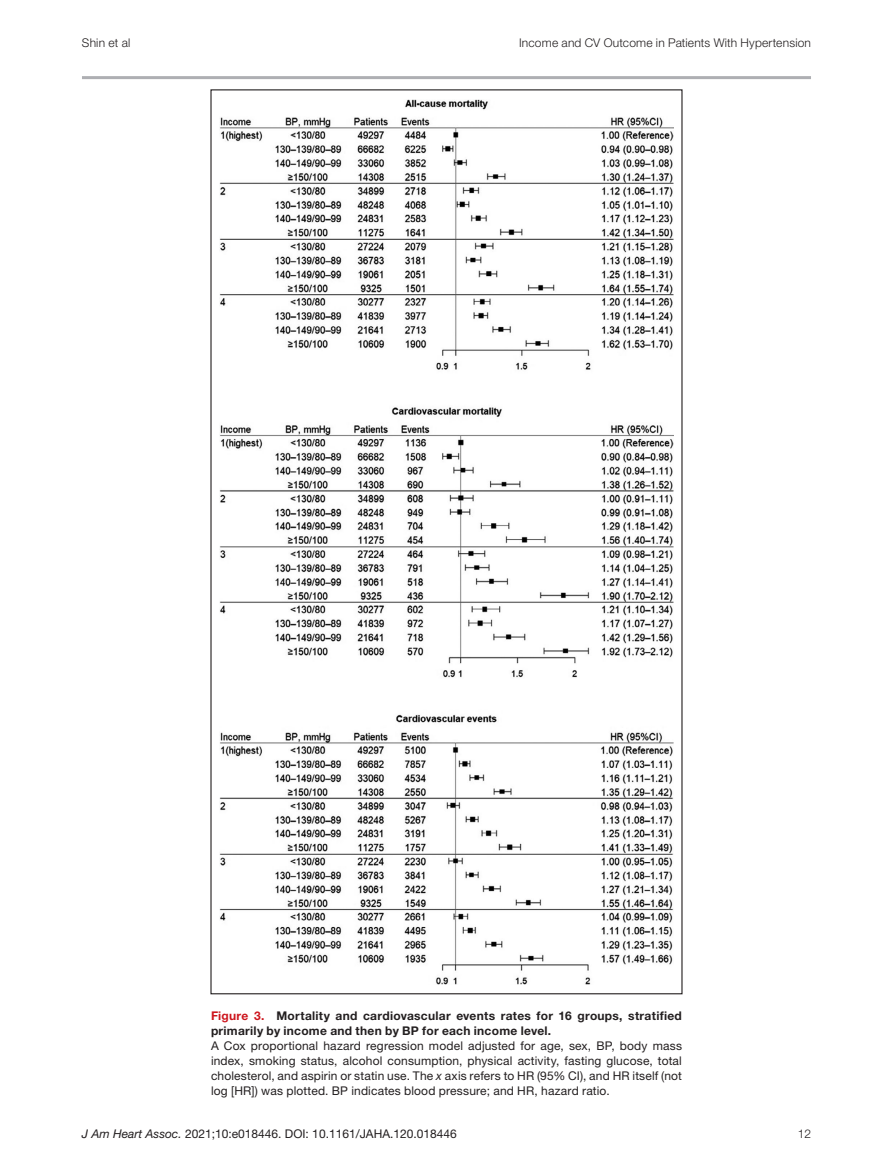
<style>
.page{position:relative;width:893px;height:1174px;background:#fff}
.page>*{position:absolute;margin:0;border:0;box-sizing:border-box;transform-origin:0 0}
.t1{font:12px/15px "Helvetica Neue LT Std";letter-spacing:.01em;color:#231f20;text-align:justify}
.t2{font:700 12px/15px "Helvetica Neue LT Std";letter-spacing:.02em;color:#231f20}
.t3{font:300 12px "Helvetica Neue LT Std";letter-spacing:.015em;color:#231f20}
.s1{color:#cd151d}
.s2{font-style:italic}
</style>
<div class="page">
<img style="left:219px;top:99px;width:454px;height:885px">
<hr style="left:82px;top:76px;width:729px;height:3px;background:#aeafb3">
<p class="t3" style="left:82px;top:35px;width:50px">Shin et al</p>
<p class="t3" style="left:519px;top:35px;width:293px">Income and CV Outcome in Patients With Hypertension</p>
<p class="t2" style="left:211px;top:1008px;width:472px"><span class="s1">Figure 3.</span> Mortality and cardiovascular events rates for 16 groups, stratified primarily by income and then by BP for each income level.</p>
<p class="t1" style="left:211px;top:1038px;width:472px">A Cox proportional hazard regression model adjusted for age, sex, BP, body mass index, smoking status, alcohol consumption, physical activity, fasting glucose, total cholesterol, and aspirin or statin use. The <span class="s2">x</span> axis refers to HR (95% CI), and HR itself (not log [HR]) was plotted. BP indicates blood pressure; and HR, hazard ratio.</p>
<p class="t1" style="left:82px;top:1126px;width:376px"><span class="s2">J Am Heart Assoc.</span> 2021;10:e018446. DOI: 10.1161/JAHA.120.018446</p>
<p class="t3" style="left:798px;top:1126px;width:15px">12</p>
</div>
